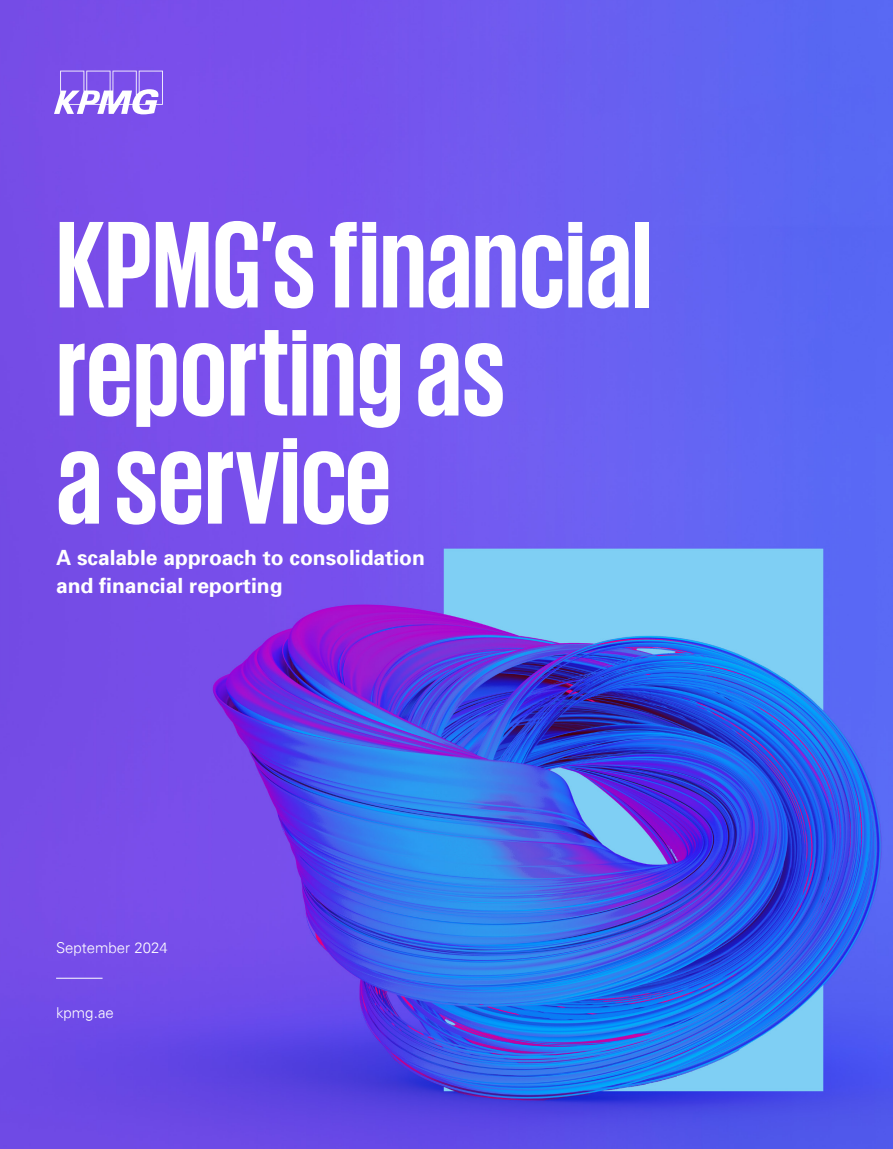
<style>
.page{position:relative;width:893px;height:1149px;background:#fff}
.page>*{position:absolute;margin:0;border:0;box-sizing:border-box;transform-origin:0 0}
.Title_112pt_White{font:700 126px/108px "KPMG";color:#fff}
.Cover_Subhead_Bold_White{font:700 21px/28.5px "Univers 65";color:#fff}
.Cover_Copy_10pt_White{font:300 15px "Univers 45";color:#fff}
</style>
<div class="page">
<img style="left:0;top:0;width:893px;height:1148px">
<hr style="left:56px;top:977px;width:47px;height:1px;background:#fff">
<svg style="left:54px;top:71px;width:109px;height:43px"></svg>
<p class="Title_112pt_White" style="left:56px;top:207px;width:598px">KPMG’s financial reporting as<br>a service</p>
<p class="Cover_Subhead_Bold_White" style="left:56px;top:542px;width:370px">A scalable approach to consolidation and financial reporting</p>
<p class="Cover_Copy_10pt_White" style="left:56px;top:938px;width:113px">September 2024</p>
<p class="Cover_Copy_10pt_White" style="left:56px;top:1003px;width:59px">kpmg.ae</p>
</div>
